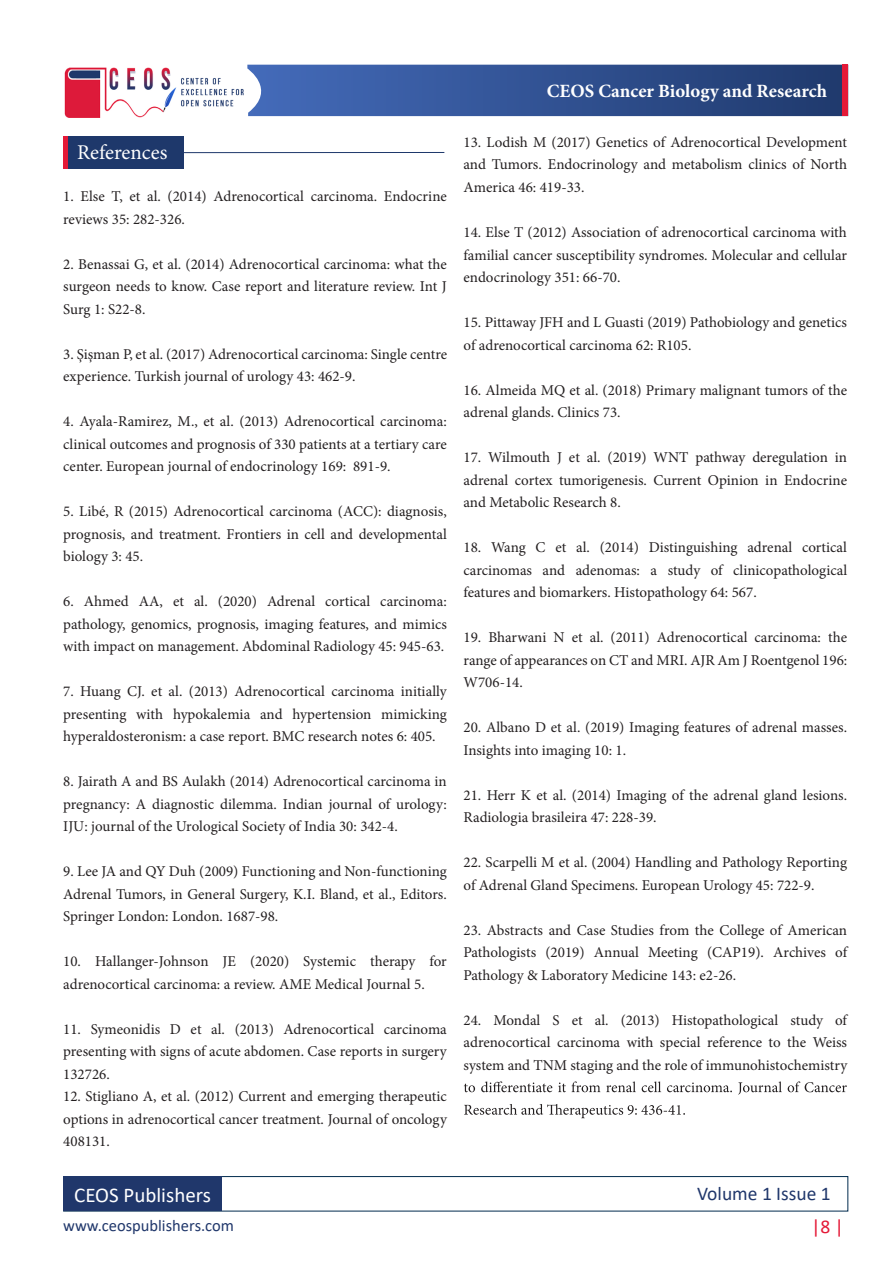
<style>
.page{position:relative;width:893px;height:1263px;background:#fff}
.page>*{position:absolute;margin:0;border:0;box-sizing:border-box;transform-origin:0 0}
.t1{font:21px "Calibri";color:#fff}
.t2{font:21px "Minion Pro";color:#fff}
.t3{font:19.5px "Calibri";color:#20376b}
.t4{font:19.5px "Calibri";color:#e41937}
.t5{font:700 18.75px "Minion Pro";color:#fff}
.t6{font:16.5px "Calibri";color:#20376b}
.t7{font:15px/22.5px "Minion Pro";color:#231f20;text-align:justify}
</style>
<div class="page">
<svg style="left:247px;top:65px;width:601px;height:51px;background:#365393"></svg>
<img style="left:64px;top:67px;width:180px;height:51px">
<div style="left:63px;top:1176px;width:785px;height:35px;border:1px solid #002b4e"></div>
<div style="left:63px;top:1176px;width:159px;height:35px;background:#20376b"></div>
<div style="left:63px;top:136px;width:121px;height:33px;background:#1e386b"></div>
<svg style="left:63px;top:136px;width:5px;height:33px"></svg>
<hr style="left:178px;top:152px;width:266px;height:1px;background:#1e386b">
<svg style="left:464px;top:1081px;width:383px;height:13px"></svg>
<svg style="left:464px;top:1104px;width:221px;height:14px"></svg>
<h1 class="t2" style="left:77px;top:138px;width:92px">References</h1>
<p class="t7" style="left:63px;top:185px;width:385px">1. Else T, et al. (2014) Adrenocortical carcinoma. Endocrine reviews 35: 282-326.</p>
<p class="t7" style="left:63px;top:253px;width:385px">2. Benassai G, et al. (2014) Adrenocortical carcinoma: what the surgeon needs to know. Case report and literature review. Int J Surg 1: S22-8.</p>
<p class="t7" style="left:63px;top:343px;width:385px">3. Şişman P, et al. (2017) Adrenocortical carcinoma: Single centre experience. Turkish journal of urology 43: 462-9.</p>
<p class="t7" style="left:63px;top:410px;width:385px">4. Ayala-Ramirez, M., et al. (2013) Adrenocortical carcinoma: clinical outcomes and prognosis of 330 patients at a tertiary care center. European journal of endocrinology 169: 891-9.</p>
<p class="t7" style="left:63px;top:500px;width:385px">5. Libé, R (2015) Adrenocortical carcinoma (ACC): diagnosis, prognosis, and treatment. Frontiers in cell and developmental biology 3: 45.</p>
<p class="t7" style="left:63px;top:590px;width:385px">6. Ahmed AA, et al. (2020) Adrenal cortical carcinoma: pathology, genomics, prognosis, imaging features, and mimics with impact on management. Abdominal Radiology 45: 945-63.</p>
<p class="t7" style="left:63px;top:680px;width:385px">7. Huang CJ. et al. (2013) Adrenocortical carcinoma initially presenting with hypokalemia and hypertension mimicking hyperaldosteronism: a case report. BMC research notes 6: 405.</p>
<p class="t7" style="left:63px;top:770px;width:385px">8. Jairath A and BS Aulakh (2014) Adrenocortical carcinoma in pregnancy: A diagnostic dilemma. Indian journal of urology:<br>IJU: journal of the Urological Society of India 30: 342-4.</p>
<p class="t7" style="left:63px;top:860px;width:385px">9. Lee JA and QY Duh (2009) Functioning and Non-functioning Adrenal Tumors, in General Surgery, K.I. Bland, et al., Editors.<br>Springer London: London. 1687-98.</p>
<p class="t7" style="left:63px;top:950px;width:385px">10. Hallanger-Johnson JE (2020) Systemic therapy for adrenocortical carcinoma: a review. AME Medical Journal 5.</p>
<p class="t7" style="left:63px;top:1018px;width:385px">11. Symeonidis D et al. (2013) Adrenocortical carcinoma presenting with signs of acute abdomen. Case reports in surgery 132726.</p>
<p class="t7" style="left:63px;top:1085px;width:385px">12. Stigliano A, et al. (2012) Current and emerging therapeutic options in adrenocortical cancer treatment. Journal of oncology 408131.</p>
<p class="t5" style="left:547px;top:78px;width:282px">CEOS Cancer Biology and Research</p>
<p class="t7" style="left:463px;top:131px;width:385px">13. Lodish M (2017) Genetics of Adrenocortical Development and Tumors. Endocrinology and metabolism clinics of North America 46: 419-33.</p>
<p class="t7" style="left:463px;top:221px;width:385px">14. Else T (2012) Association of adrenocortical carcinoma with familial cancer susceptibility syndromes. Molecular and cellular endocrinology 351: 66-70.</p>
<p class="t7" style="left:463px;top:311px;width:385px">15. Pittaway JFH and L Guasti (2019) Pathobiology and genetics of adrenocortical carcinoma 62: R105.</p>
<p class="t7" style="left:463px;top:379px;width:385px">16. Almeida MQ et al. (2018) Primary malignant tumors of the adrenal glands. Clinics 73.</p>
<p class="t7" style="left:463px;top:446px;width:385px">17. Wilmouth J et al. (2019) WNT pathway deregulation in adrenal cortex tumorigenesis. Current Opinion in Endocrine and Metabolic Research 8.</p>
<p class="t7" style="left:463px;top:536px;width:385px">18. Wang C et al. (2014) Distinguishing adrenal cortical carcinomas and adenomas: a study of clinicopathological features and biomarkers. Histopathology 64: 567.</p>
<p class="t7" style="left:463px;top:626px;width:385px">19. Bharwani N et al. (2011) Adrenocortical carcinoma: the range of appearances on CT and MRI. AJR Am J Roentgenol 196:<br>W706-14.</p>
<p class="t7" style="left:463px;top:716px;width:385px">20. Albano D et al. (2019) Imaging features of adrenal masses.<br>Insights into imaging 10: 1.</p>
<p class="t7" style="left:463px;top:784px;width:385px">21. Herr K et al. (2014) Imaging of the adrenal gland lesions.<br>Radiologia brasileira 47: 228-39.</p>
<p class="t7" style="left:463px;top:851px;width:385px">22. Scarpelli M et al. (2004) Handling and Pathology Reporting of Adrenal Gland Specimens. European Urology 45: 722-9.</p>
<p class="t7" style="left:463px;top:919px;width:385px">23. Abstracts and Case Studies from the College of American Pathologists (2019) Annual Meeting (CAP19). Archives of Pathology &amp; Laboratory Medicine 143: e2-26.</p>
<p class="t7" style="left:463px;top:1009px;width:385px">24. Mondal S et al. (2013) Histopathological study of adrenocortical carcinoma with special reference to the Weiss system and TNM staging and the role of immunohistochemistry</p>
<h1 class="t1" style="left:74px;top:1180px;width:138px">CEOS Publishers</h1>
<h2 class="t3" style="left:697px;top:1180px;width:135px">Volume 1 Issue 1</h2>
<h2 class="t4" style="left:811px;top:1213px;width:34px">|8 |</h2>
<p class="t6" style="left:63px;top:1214px;width:172px">www.ceospublishers.com</p>
</div>
